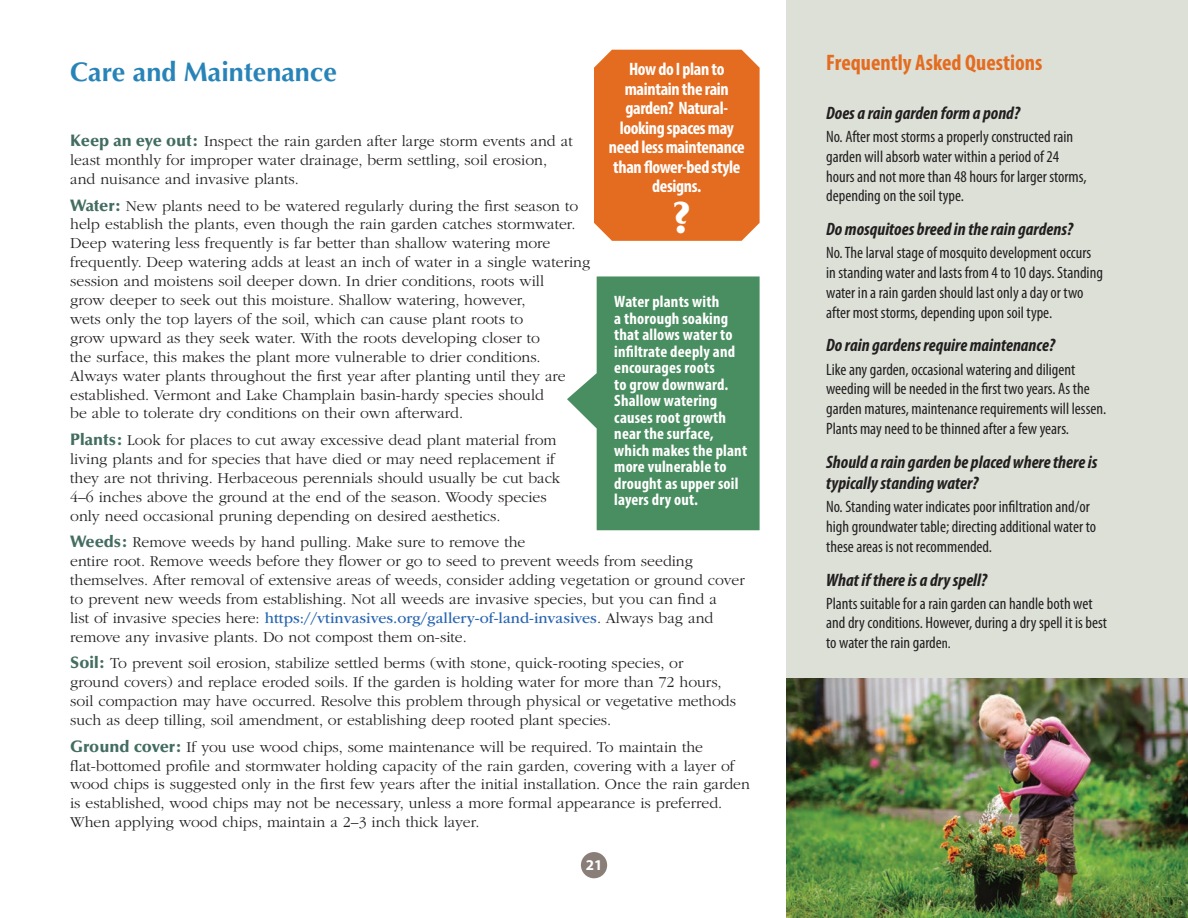
<style>
.page{position:relative;width:1188px;height:918px;background:#fff}
.page>*{position:absolute;margin:0;border:0;box-sizing:border-box;transform-origin:0 0}
.Main_Body_Text{font:900 45px "Optima LT Std";color:#fff}
.A-level_heading{font:700 27px "Optima LT Std";color:#2884b8}
.Sidebar_Heading{font:700 condensed 22.5px "Myriad Pro";color:#e46c20}
.Sans_Sidebar{font:italic 700 condensed 18px/21.6px "Myriad Pro";color:#231f20}
.Question_Bubble{font:700 condensed 18px/19.5px "Myriad Pro";letter-spacing:-.02em;color:#fff;text-align:center}
.Sans_Sidebar-2{font:condensed 16.5px/19.8px "Myriad Pro";color:#231f20}
.t1{font:700 condensed 16.5px/16.5px "Myriad Pro";letter-spacing:.01em;color:#fff}
.Main_Body_Text-2{font:300 15.75px/18.9px "ITC Garamond Std";color:#231f20}
.t2{font:700 15px "Myriad Pro";color:#fff}
.s1{font-family:"Optima LT Std";font-weight:900;font-size:16.5px;color:#436d61}
.s2{font-weight:400;color:#2865b1}
.s3{font-size:15px}
</style>
<div class="page">
<div style="left:581px;top:852px;width:26px;height:26px;background:#897f78;border-radius:50%"></div>
<div style="left:787px;top:0;width:401px;height:918px;background:#dce0d7"></div>
<div style="left:594px;top:50px;width:166px;height:191px;background:#e46c20"></div>
<svg style="left:567px;top:276px;width:193px;height:254px;background:#629e76"></svg>
<img style="left:787px;top:679px;width:401px;height:239px">
<p class="A-level_heading" style="left:70px;top:56px;width:268px">Care and Maintenance</p>
<p class="Question_Bubble" style="left:609px;top:59px;width:137px">How do I plan to maintain the rain garden? Natural&shy;looking spaces may need less maintenance than flower-bed style designs.</p>
<p class="Main_Body_Text" style="left:671px;top:191px;width:21px">?</p>
<p class="Main_Body_Text-2" style="left:70px;top:132px;width:504px"><span class="s1">Keep an eye out:</span> Inspect the rain garden after large storm events and at least monthly for improper water drainage, berm settling, soil erosion, and nuisance and invasive plants.</p>
<p class="Main_Body_Text-2" style="left:70px;top:196px;width:522px"><span class="s1">Water:</span> New plants need to be watered regularly during the first season to help establish the plants, even though the rain garden catches stormwater.<br>Deep watering less frequently is far better than shallow watering more frequently. Deep watering adds at least an inch of water in a single watering session and moistens soil deeper down. In drier conditions, roots will<br>grow deeper to seek out this moisture. Shallow watering, however,<br>wets only the top layers of the soil, which can cause plant roots to<br>grow upward as they seek water. With the roots developing closer to<br>the surface, this makes the plant more vulnerable to drier conditions.<br>Always water plants throughout the first year after planting until they are established. Vermont and Lake Champlain basin-hardy species should<br>be able to tolerate dry conditions on their own afterward.</p>
<p class="Main_Body_Text-2" style="left:70px;top:431px;width:492px"><span class="s1">Plants:</span> Look for places to cut away excessive dead plant material from living plants and for species that have died or may need replacement if they are not thriving. Herbaceous perennials should usually be cut back 4–6 inches above the ground at the end of the season. Woody species only need occasional pruning depending on desired aesthetics.</p>
<p class="Main_Body_Text-2" style="left:70px;top:533px;width:676px"><span class="s1">Weeds:</span> Remove weeds by hand pulling. Make sure to remove the<br>entire root. Remove weeds before they flower or go to seed to prevent weeds from seeding themselves. After removal of extensive areas of weeds, consider adding vegetation or ground cover to prevent new weeds from establishing. Not all weeds are invasive species, but you can find a<br>list of invasive species here: <span class="s2">https://vtinvasives.org/gallery-of-land-invasives</span>. Always bag and remove any invasive plants. Do not compost them on-site.</p>
<p class="Main_Body_Text-2" style="left:70px;top:654px;width:667px"><span class="s1">Soil:</span> To prevent soil erosion, stabilize settled berms (with stone, quick-rooting species, or ground covers) and replace eroded soils. If the garden is holding water for more than 72 hours, soil compaction may have occurred. Resolve this problem through physical or vegetative methods such as deep tilling, soil amendment, or establishing deep rooted plant species.</p>
<p class="Main_Body_Text-2" style="left:70px;top:737px;width:681px"><span class="s1">Ground cover:</span> If you use wood chips, some maintenance will be required. To maintain the flat-bottomed profile and stormwater holding capacity of the rain garden, covering with a layer of wood chips is suggested only in the first few years after the initial installation. Once the rain garden is established, wood chips may not be necessary, unless a more formal appearance is preferred.<br>When applying wood chips, maintain a 2–3 inch thick layer.</p>
<p class="t1" style="left:614px;top:293px;width:134px">Water plants with<br>a thorough soaking that allows water to infiltrate deeply and encourages roots<br>to grow downward.<br>Shallow watering causes root growth near the surface, which makes the plant more vulnerable to drought as upper soil layers dry out.</p>
<p class="t2" style="left:586px;top:855px;width:18px">21</p>
<p class="Sidebar_Heading" style="left:826px;top:48px;width:218px">Frequently Asked Questions</p>
<p class="Sans_Sidebar" style="left:826px;top:102px;width:195px">Does a rain garden form a pond?</p>
<p class="Sans_Sidebar-2" style="left:826px;top:127px;width:262px">No. After most storms a properly constructed rain garden will absorb water within a period of 24 hours and not more than 48 hours for larger storms, depending on the soil type.</p>
<p class="Sans_Sidebar" style="left:826px;top:219px;width:248px">Do mosquitoes breed in the rain gardens?</p>
<p class="Sans_Sidebar-2" style="left:826px;top:243px;width:278px">No. The larval stage of mosquito development occurs in standing water and lasts from 4 to 10 days. Standing water in a rain garden should last only a day or two after most storms, depending upon soil type.</p>
<p class="Sans_Sidebar" style="left:826px;top:335px;width:230px">Do rain gardens require maintenance?</p>
<p class="Sans_Sidebar-2" style="left:826px;top:360px;width:282px">Like any garden, occasional watering and diligent weeding will be needed in the first two years. As the garden matures, maintenance requirements will lessen.<br>Plants may need to be thinned after a few years.</p>
<p class="Sans_Sidebar" style="left:826px;top:451px;width:273px">Should a rain garden be placed where there is typically standing water?</p>
<p class="Sans_Sidebar-2" style="left:826px;top:497px;width:271px">No. Standing water indicates poor infiltration and/or high groundwater table; directing additional water to these areas is not recommended.</p>
<p class="Sans_Sidebar" style="left:826px;top:569px;width:162px">What if there is a dry spell?</p>
<p class="Sans_Sidebar-2" style="left:826px;top:594px;width:282px">Plants suitable for a rain garden can handle both wet and dry conditions. However, during a dry spell it is best to water the rain garde<span class="s3">n.</span></p>
</div>
